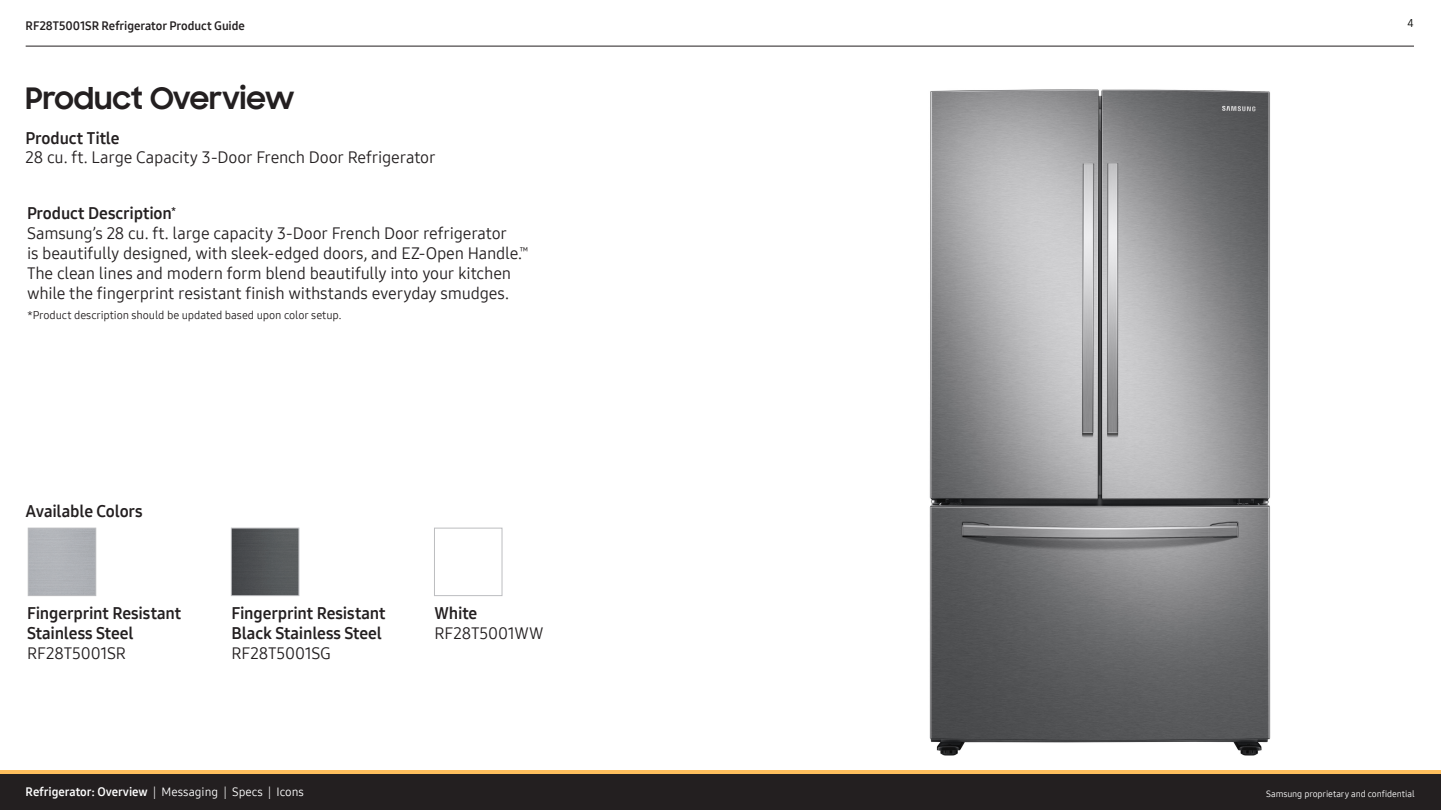
<style>
.page{position:relative;width:1441px;height:810px;background:#fff}
.page>*{position:absolute;margin:0;border:0;box-sizing:border-box;transform-origin:0 0}
.t1{font:700 30px "Samsung Sharp Sans";letter-spacing:-.01em;color:#231f20}
.t2{font:16.5px/19.8px "Samsung One 400";letter-spacing:-.01em;color:#231f20}
.t3{font:16.5px/19.8px "Samsung One 700";letter-spacing:-.01em;color:#231f20}
.t4{font:12px "Samsung One 400";color:#fff}
.t5{font:12px "Samsung One 700";letter-spacing:-.005em;color:#231f20}
.t6{font:11.25px "Samsung One 400";letter-spacing:-.01em;color:#231f20}
.t7{font:11.25px "Samsung One 400";color:#040503}
.t8{font:9px "Samsung One 400";letter-spacing:-.01em;color:#fff}
.s1{font-family:"Samsung One 700"}
</style>
<div class="page">
<div style="left:0;top:773px;width:1440px;height:37px;background:#231f20"></div>
<hr style="left:0;top:770px;width:1440px;height:3px;background:#fdbe5d">
<hr style="left:26px;top:46px;width:1387px;height:1px;background:#231f20">
<img style="left:929px;top:89px;width:341px;height:667px">
<div style="left:434px;top:528px;width:68px;height:68px;background:#fff;border:1px solid #bcbdc0"></div>
<img style="left:233px;top:530px;width:64px;height:64px">
<div style="left:231px;top:528px;width:68px;height:68px;border:1px solid #bcbdc0"></div>
<div style="left:28px;top:528px;width:68px;height:68px;border:1px solid #bcbdc0"></div>
<p class="t5" style="left:26px;top:18px;width:221px">RF28T5001SR Refrigerator Product Guide</p>
<p class="t7" style="left:1407px;top:15px;width:8px">4</p>
<p class="t1" style="left:26px;top:76px;width:270px">Product Overview</p>
<p class="t3" style="left:26px;top:128px;width:95px">Product Title</p>
<p class="t2" style="left:26px;top:148px;width:411px">28 cu. ft. Large Capacity 3-Door French Door Refrigerator</p>
<p class="t3" style="left:27px;top:204px;width:151px">Product Description<sup>*</sup></p>
<p class="t2" style="left:27px;top:223px;width:503px">Samsung’s 28 cu. ft. large capacity 3-Door French Door refrigerator<br>is beautifully designed, with sleek-edged doors, and EZ-Open Handle.<sup>™ </sup>The clean lines and modern form blend beautifully into your kitchen while the fingerprint resistant finish withstands everyday smudges.</p>
<p class="t6" style="left:27px;top:307px;width:316px">*Product description should be updated based upon color setup.</p>
<p class="t3" style="left:26px;top:501px;width:119px">Available Colors</p>
<p class="t3" style="left:27px;top:603px;width:156px">Fingerprint Resistant<br>Stainless Steel</p>
<p class="t2" style="left:27px;top:643px;width:100px">RF28T5001SR</p>
<p class="t3" style="left:231px;top:603px;width:156px">Fingerprint Resistant<br>Black Stainless Steel</p>
<p class="t2" style="left:231px;top:643px;width:101px">RF28T5001SG</p>
<p class="t3" style="left:434px;top:603px;width:44px">White</p>
<p class="t2" style="left:434px;top:623px;width:111px">RF28T5001WW</p>
<p class="t4" style="left:26px;top:784px;width:280px"><span class="s1">Refrigerator: Overview</span> | Messaging | Specs | Icons</p>
<p class="t8" style="left:1265px;top:787px;width:150px">Samsung proprietary and confidential</p>
</div>
